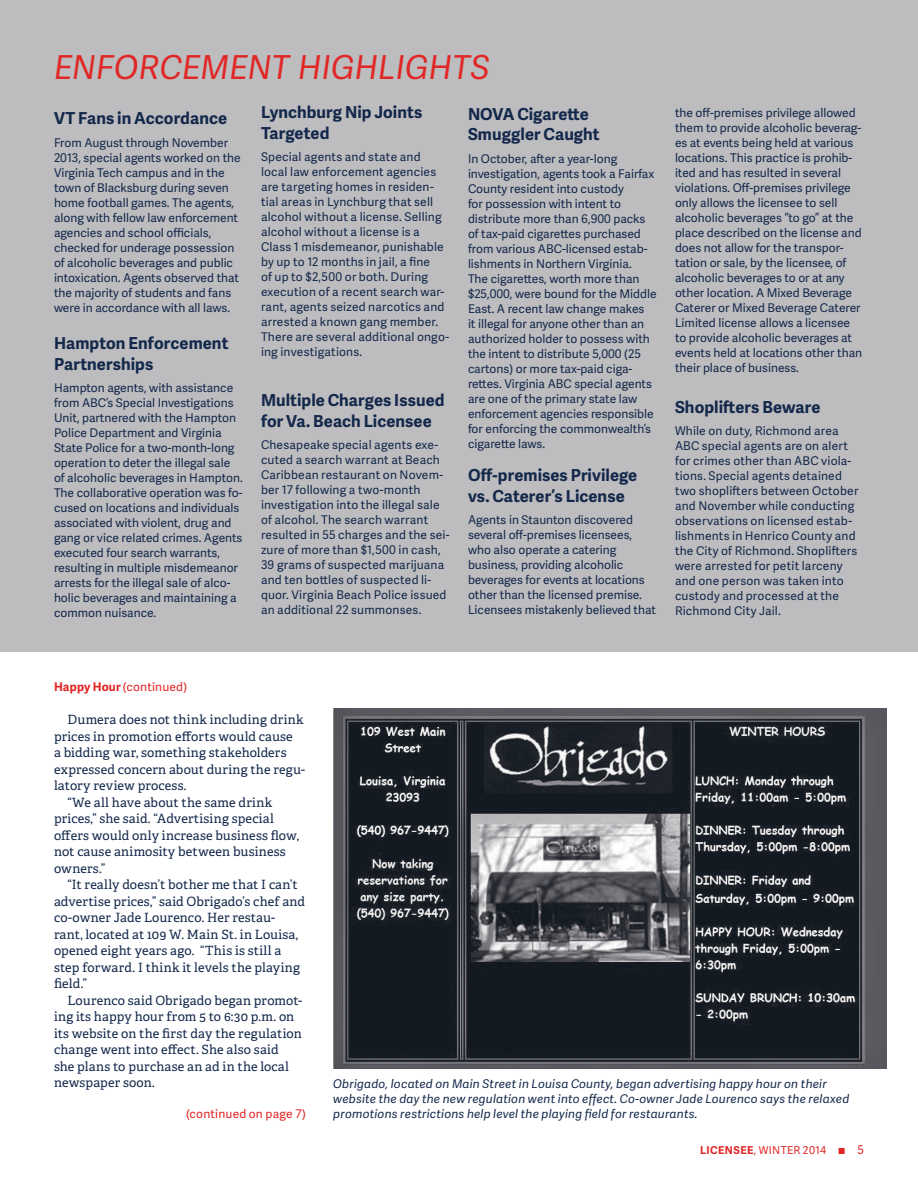
<style>
.page{position:relative;width:918px;height:1188px;background:#fff}
.page>*{position:absolute;margin:0;border:0;box-sizing:border-box;transform-origin:0 0}
.t1{font:italic 33px "Adelle Sans";letter-spacing:.01em;color:#e12726}
.t2{font:700 16.5px/20.2px "Adelle Sans";letter-spacing:.005em;color:#13284b}
.t3{font:12.75px "Adelle";letter-spacing:.015em;color:#13284b}
.t4{font:12px/15px "Adelle Sans";color:#13284b}
.t5{font:italic 12px/15px "Adelle Sans";letter-spacing:.015em;color:#13284b}
.t6{font:12px "Adelle Sans";letter-spacing:.015em;color:#e12726}
.t7{font:10.8px "Adelle Sans";letter-spacing:.03em;color:#e12726}
.s1{font-weight:700}
</style>
<div class="page">
<div style="left:0;top:0;width:918px;height:652px;background:#bdbcbe"></div>
<img style="left:334px;top:708px;width:552px;height:361px">
<h1 class="t1" style="left:54px;top:56px;width:437px">ENFORCEMENT HIGHLIGHTS</h1>
<h2 class="t2" style="left:468px;top:106px;width:133px">NOVA Cigarette<br>Smuggler Caught</h2>
<p class="t4" style="left:468px;top:152px;width:190px">In October, after a year-long investigation, agents took a Fairfax<br>County resident into custody<br>for possession with intent to distribute more than 6,900 packs of tax-paid cigarettes purchased from various ABC-licensed estab&shy;lishments in Northern Virginia.<br>The cigarettes, worth more than $25,000, were bound for the Middle<br>East. A recent law change makes<br>it illegal for anyone other than an authorized holder to possess with the intent to distribute 5,000 (25 cartons) or more tax-paid ciga&shy;rettes. Virginia ABC special agents are one of the primary state law enforcement agencies responsible for enforcing the commonwealth’s cigarette laws.</p>
<h2 class="t2" style="left:468px;top:467px;width:171px">Off-premises Privilege vs. Caterer’s License</h2>
<p class="t4" style="left:468px;top:514px;width:190px">Agents in Staunton discovered several off-premises licensees, who also operate a catering business, providing alcoholic beverages for events at locations other than the licensed premise.<br>Licensees mistakenly believed that</p>
<h2 class="t2" style="left:261px;top:104px;width:163px">Lynchburg Nip Joints<br>Targeted</h2>
<p class="t4" style="left:261px;top:151px;width:190px">Special agents and state and local law enforcement agencies are targeting homes in residen&shy;tial areas in Lynchburg that sell alcohol without a license. Selling alcohol without a license is a<br>Class 1 misdemeanor, punishable by up to 12 months in jail, a fine<br>of up to $2,500 or both. During execution of a recent search war&shy;rant, agents seized narcotics and arrested a known gang member.<br>There are several additional ongo&shy;ing investigations.</p>
<h2 class="t2" style="left:261px;top:392px;width:185px">Multiple Charges Issued for Va. Beach Licensee</h2>
<p class="t4" style="left:261px;top:439px;width:190px">Chesapeake special agents exe&shy;cuted a search warrant at Beach<br>Caribbean restaurant on Novem&shy;ber 17 following a two-month investigation into the illegal sale of alcohol. The search warrant resulted in 55 charges and the sei&shy;zure of more than $1,500 in cash,<br>39 grams of suspected marĳuana and ten bottles of suspected li&shy;quor. Virginia Beach Police issued an additional 22 summonses.</p>
<h2 class="t2" style="left:54px;top:110px;width:175px">VT Fans in Accordance</h2>
<p class="t4" style="left:54px;top:137px;width:188px">From August through November<br>2013, special agents worked on the<br>Virginia Tech campus and in the town of Blacksburg during seven home football games. The agents, along with fellow law enforcement agencies and school officials, checked for underage possession of alcoholic beverages and public intoxication. Agents observed that the majority of students and fans were in accordance with all laws.</p>
<h2 class="t2" style="left:54px;top:335px;width:176px">Hampton Enforcement<br>Partnerships</h2>
<p class="t4" style="left:54px;top:382px;width:190px">Hampton agents, with assistance from ABC’s Special Investigations Unit, partnered with the Hampton Police Department and Virginia State Police for a two-month-long operation to deter the illegal sale of alcoholic beverages in Hampton.<br>The collaborative operation was fo&shy;cused on locations and individuals associated with violent, drug and gang or vice related crimes. Agents executed four search warrants, resulting in multiple misdemeanor arrests for the illegal sale of alco&shy;holic beverages and maintaining a common nuisance.</p>
<p class="t4" style="left:675px;top:106px;width:189px">the off-premises privilege allowed them to provide alcoholic beverag&shy;es at events being held at various locations. This practice is prohib&shy;ited and has resulted in several violations. Off-premises privilege only allows the licensee to sell alcoholic beverages “to go” at the place described on the license and does not allow for the transpor&shy;tation or sale, by the licensee, of alcoholic beverages to or at any other location. A Mixed Beverage Caterer or Mixed Beverage Caterer Limited license allows a licensee to provide alcoholic beverages at events held at locations other than their place of business.</p>
<h2 class="t2" style="left:675px;top:399px;width:147px">Shoplifters Beware</h2>
<p class="t4" style="left:675px;top:425px;width:185px">While on duty, Richmond area<br>ABC special agents are on alert for crimes other than ABC viola&shy;tions. Special agents detained two shoplifters between October and November while conducting observations on licensed estab&shy;lishments in Henrico County and the City of Richmond. Shoplifters were arrested for petit larceny and one person was taken into custody and processed at the<br>Richmond City Jail.</p>
<p class="t6" style="left:54px;top:682px;width:135px"><span class="s1">Happy Hour</span> (continued)</p>
<p class="t3" style="left:68px;top:714px;width:238px">Dumera does not think including drink</p>
<p class="t3" style="left:54px;top:731px;width:240px">prices in promotion efforts would cause</p>
<p class="t3" style="left:54px;top:747px;width:234px">a bidding war, something stakeholders</p>
<p class="t3" style="left:54px;top:764px;width:253px">expressed concern about during the regu-</p>
<p class="t3" style="left:54px;top:780px;width:134px">latory review process.</p>
<p class="t3" style="left:68px;top:797px;width:206px">“We all have about the same drink</p>
<p class="t3" style="left:54px;top:813px;width:221px">prices,” she said. “Advertising special</p>
<p class="t3" style="left:54px;top:830px;width:247px">offers would only increase business flow,</p>
<p class="t3" style="left:54px;top:846px;width:233px">not cause animosity between business</p>
<p class="t3" style="left:54px;top:863px;width:53px">owners.”</p>
<p class="t3" style="left:68px;top:879px;width:232px">“It really doesn’t bother me that I can’t</p>
<p class="t3" style="left:54px;top:896px;width:253px">advertise prices,” said Obrigado’s chef and</p>
<p class="t3" style="left:54px;top:912px;width:223px">co-owner Jade Lourenco. Her restau-</p>
<p class="t3" style="left:54px;top:929px;width:246px">rant, located at 109 W. Main St. in Louisa,</p>
<p class="t3" style="left:54px;top:945px;width:229px">opened eight years ago. “This is still a</p>
<p class="t3" style="left:54px;top:962px;width:248px">step forward. I think it levels the playing</p>
<p class="t3" style="left:54px;top:978px;width:35px">field.”</p>
<p class="t3" style="left:68px;top:995px;width:236px">Lourenco said Obrigado began promot-</p>
<p class="t3" style="left:54px;top:1011px;width:242px">ing its happy hour from 5 to 6:30 p.m. on</p>
<p class="t3" style="left:54px;top:1028px;width:249px">its website on the first day the regulation</p>
<p class="t3" style="left:54px;top:1044px;width:226px">change went into effect. She also said</p>
<p class="t3" style="left:54px;top:1061px;width:236px">she plans to purchase an ad in the local</p>
<p class="t3" style="left:54px;top:1077px;width:102px">newspaper soon.</p>
<p class="t6" style="left:186px;top:1110px;width:121px">(continued on page 7)</p>
<p class="t5" style="left:333px;top:1078px;width:518px">Obrigado, located on Main Street in Louisa County, began advertising happy hour on their website the day the new regulation went into effect. Co-owner Jade Lourenco says the relaxed promotions restrictions help level the playing field for restaurants.</p>
<p class="t7" style="left:700px;top:1146px;width:127px"><span class="s1">LICENSEE</span>, WINTER 2014</p>
<p class="t6" style="left:858px;top:1145px;width:8px">5</p>
</div>
